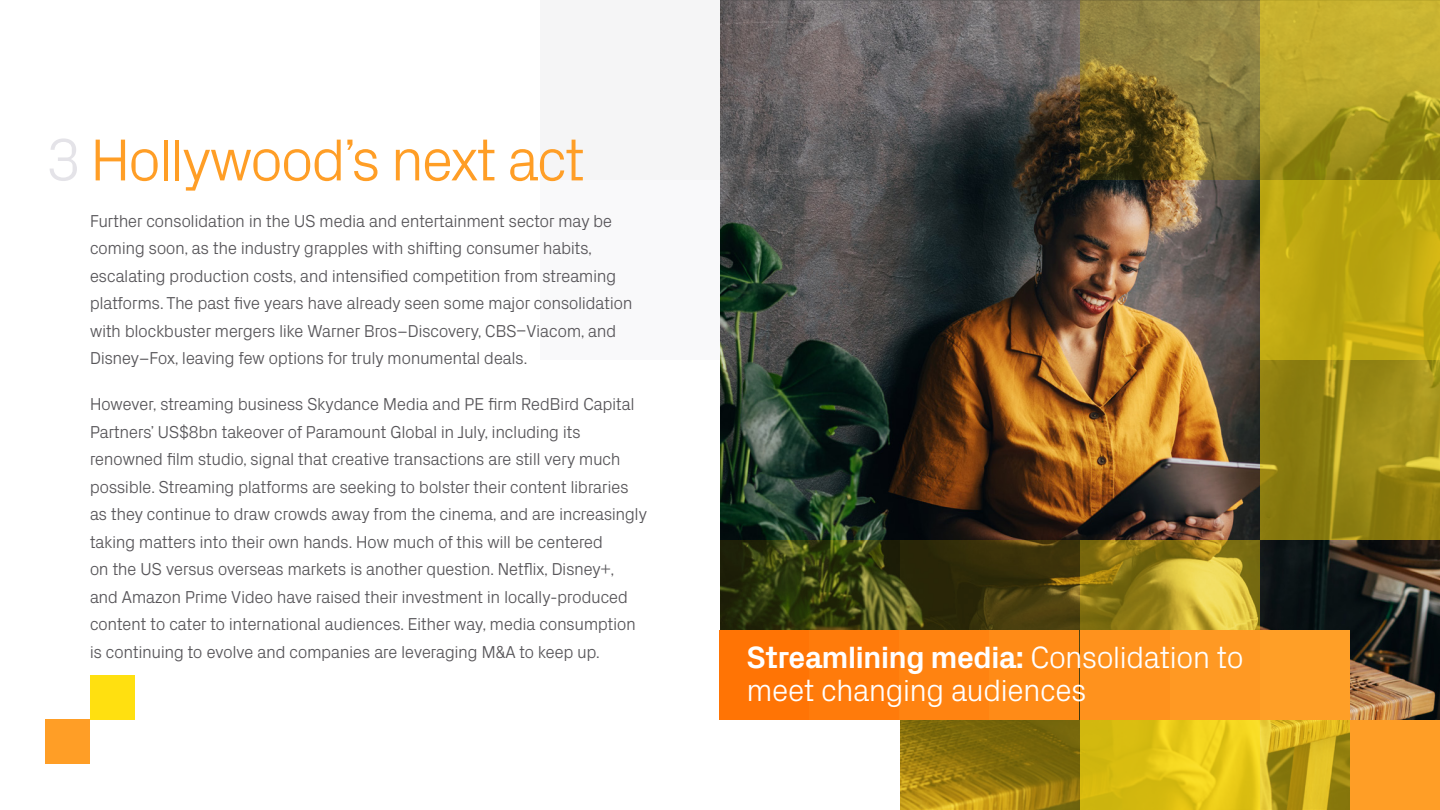
<style>
.page{position:relative;width:1440px;height:810px;background:#fff}
.page>*{position:absolute;margin:0;border:0;box-sizing:border-box;transform-origin:0 0}
.t1{font:300 60px "Px Grotesk";letter-spacing:-.05em;color:#ff9e26}
.t2{font:300 31.25px/33.8px "Px Grotesk";letter-spacing:-.03em;color:#fff}
.t3{font:300 17.5px/27.5px "Px Grotesk";letter-spacing:-.03em;color:#575559}
.s1{color:#e4e3e8}
.s2{font-weight:700}
</style>
<div class="page">
<img style="left:720px;top:0;width:720px;height:720px">
<svg style="left:720px;top:540px;width:180px;height:90px"></svg>
<svg style="left:900px;top:540px;width:180px;height:180px"></svg>
<svg style="left:900px;top:720px;width:180px;height:90px"></svg>
<svg style="left:1080px;top:0;width:180px;height:180px"></svg>
<svg style="left:1080px;top:540px;width:180px;height:90px"></svg>
<svg style="left:1080px;top:720px;width:180px;height:90px"></svg>
<svg style="left:1260px;top:0;width:180px;height:180px"></svg>
<svg style="left:1260px;top:180px;width:180px;height:180px;fill:#bba610"></svg>
<svg style="left:1260px;top:360px;width:180px;height:180px"></svg>
<svg style="left:1260px;top:720px;width:90px;height:90px"></svg>
<div style="left:540px;top:0;width:180px;height:180px;background:#f5f5f6"></div>
<div style="left:540px;top:180px;width:180px;height:180px;background:#f9f9fa"></div>
<div style="left:90px;top:675px;width:45px;height:45px;background:#ffe010"></div>
<div style="left:45px;top:719px;width:45px;height:45px;background:#ff9e26"></div>
<div style="left:1350px;top:720px;width:90px;height:90px;background:#ff9e26"></div>
<div style="left:1170px;top:630px;width:90px;height:90px;background:#ff9f27"></div>
<div style="left:1260px;top:630px;width:90px;height:90px;background:#ff9f27"></div>
<div style="left:1080px;top:630px;width:90px;height:90px;background:#ff921d"></div>
<div style="left:989px;top:630px;width:90px;height:90px;background:#ff8b17"></div>
<div style="left:899px;top:630px;width:90px;height:90px;background:#ff8311"></div>
<div style="left:809px;top:630px;width:90px;height:90px;background:#ff7b0b"></div>
<div style="left:719px;top:630px;width:90px;height:90px;background:#ff7405"></div>
<h1 class="t1" style="left:46px;top:119px;width:541px"><span class="s1">3</span> Hollywood’s next act</h1>
<p class="t3" style="left:90px;top:206px;width:544px">Further consolidation in the US media and entertainment sector may be coming soon, as the industry grapples with shifting consumer habits, escalating production costs, and intensified competition from streaming platforms. The past five years have already seen some major consolidation with blockbuster mergers like Warner Bros–Discovery, CBS–Viacom, and Disney–Fox, leaving few options for truly monumental deals.</p>
<p class="t3" style="left:90px;top:390px;width:559px">However, streaming business Skydance Media and PE firm RedBird Capital Partners’ US$8bn takeover of Paramount Global in July, including its renowned film studio, signal that creative transactions are still very much possible. Streaming platforms are seeking to bolster their content libraries as they continue to draw crowds away from the cinema, and are increasingly taking matters into their own hands. How much of this will be centered<br>on the US versus overseas markets is another question. Netflix, Disney+, and Amazon Prime Video have raised their investment in locally-produced content to cater to international audiences. Either way, media consumption is continuing to evolve and companies are leveraging M&amp;A to keep up.</p>
<h2 class="t2" style="left:747px;top:639px;width:499px"><span class="s2">Streamlining media:</span> Consolidation to meet changing audiences</h2>
</div>
